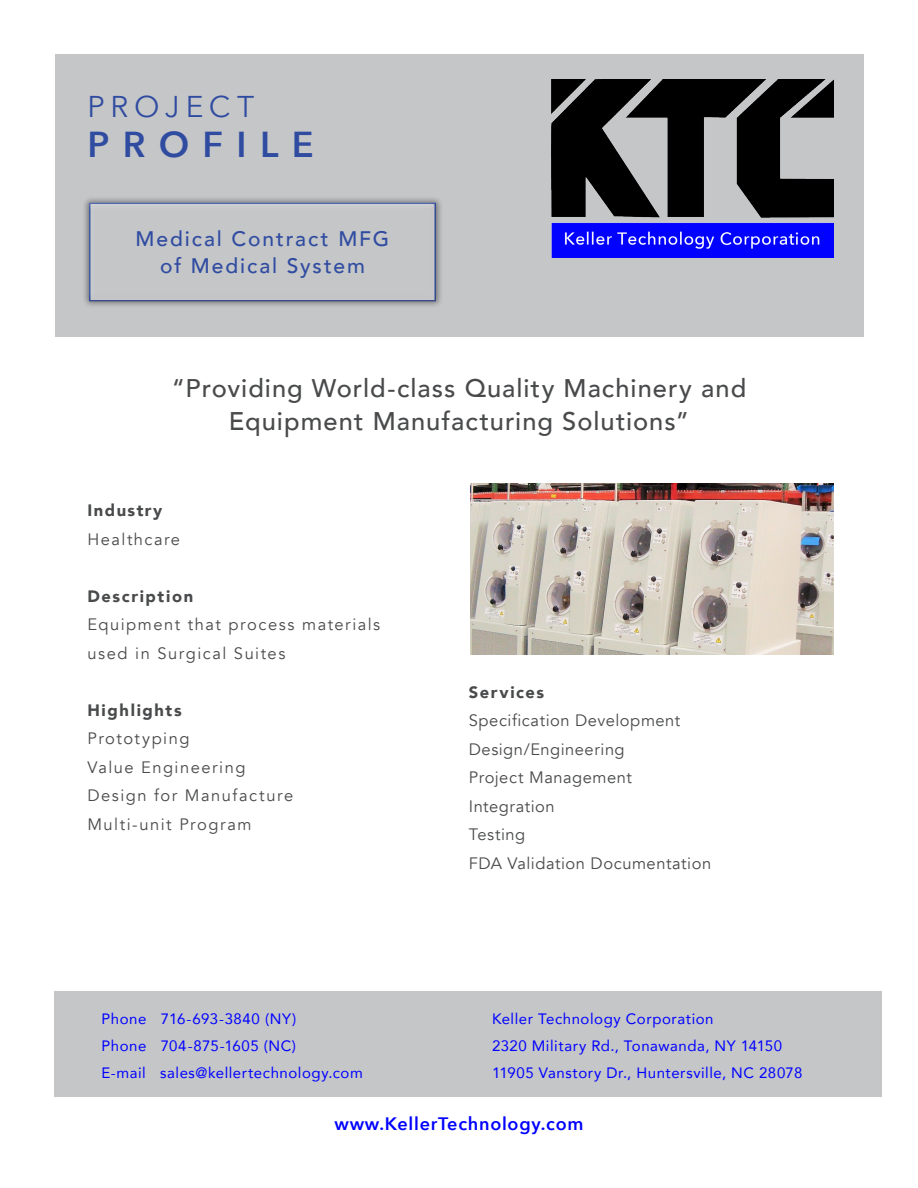
<style>
.page{position:relative;width:918px;height:1188px;background:#fff}
.page>*{position:absolute;margin:0;border:0;box-sizing:border-box;transform-origin:0 0}
.t1{font:600 36px "Avenir Next";letter-spacing:.37em;color:#304ca1}
.Primary_Text{font:30px "Avenir Next";letter-spacing:.185em;color:#304ca1}
.Quote_Text{font:500 25.5px/33px "Avenir";letter-spacing:.04em;color:#494a4b;text-align:center}
.t2{font:500 21px/27px "Avenir";letter-spacing:.09em;color:#304ca1;text-align:center}
.t3{font:600 18px "Avenir Next";letter-spacing:.04em;color:#0001fe}
.Primary_Text-2{font:16.5px/28.5px "Avenir";letter-spacing:.085em;color:#494a4b}
.Primary_Text-3{font:16.5px "Avenir";letter-spacing:.03em;color:#494a4b}
.Primary_Text-4{font:900 16.5px "Avenir";letter-spacing:.1em;color:#494a4b}
.Paragraph_Style_1{font:900 16.5px "Avenir";letter-spacing:.09em;color:#494a4b}
.t4{font:15px/27px "Avenir";letter-spacing:.035em;color:#0001fe}
</style>
<div class="page">
<div style="left:55px;top:54px;width:808px;height:283px;background:#c5c6c8"></div>
<div style="left:54px;top:991px;width:828px;height:106px;background:#c5c6c8"></div>
<img style="left:552px;top:79px;width:282px;height:179px">
<img style="left:470px;top:484px;width:364px;height:170px">
<div style="left:82px;top:195px;width:361px;height:114px;background:#231f20;opacity:.5"></div>
<div style="left:88px;top:202px;width:348px;height:101px;background:#c5c6c8"></div>
<p class="Primary_Text" style="left:87px;top:81px;width:168px">PROJECT</p>
<p class="t1" style="left:87px;top:114px;width:228px">PROFILE</p>
<h3 class="t2" style="left:136px;top:224px;width:255px">Medical Contract MFG of Medical System</h3>
<p class="Quote_Text" style="left:172px;top:370px;width:576px">“Providing World-class Quality Machinery and<br>Equipment Manufacturing Solutions”</p>
<p class="Paragraph_Style_1" style="left:87px;top:496px;width:76px">Industry</p>
<p class="Primary_Text-2" style="left:87px;top:525px;width:94px">Healthcare</p>
<p class="Primary_Text-4" style="left:87px;top:582px;width:107px">Description</p>
<p class="Primary_Text-2" style="left:87px;top:610px;width:294px">Equipment that process materials used in Surgical Suites</p>
<p class="Primary_Text-4" style="left:87px;top:696px;width:96px">Highlights</p>
<p class="Primary_Text-2" style="left:87px;top:724px;width:103px">Prototyping</p>
<p class="Primary_Text-2" style="left:87px;top:753px;width:160px">Value Engineering</p>
<p class="Primary_Text-2" style="left:87px;top:781px;width:207px">Design for Manufacture</p>
<p class="Primary_Text-2" style="left:87px;top:810px;width:166px">Multi-unit Program</p>
<p class="Primary_Text-4" style="left:469px;top:678px;width:77px">Services</p>
<p class="Primary_Text-3" style="left:469px;top:711px;width:213px">Specification Development</p>
<p class="Primary_Text-3" style="left:469px;top:739px;width:157px">Design/Engineering</p>
<p class="Primary_Text-3" style="left:469px;top:768px;width:165px">Project Management</p>
<p class="Primary_Text-3" style="left:469px;top:796px;width:87px">Integration</p>
<p class="Primary_Text-3" style="left:469px;top:825px;width:58px">Testing</p>
<p class="Primary_Text-3" style="left:469px;top:853px;width:244px">FDA Validation Documentation</p>
<p class="t4" style="left:102px;top:1005px;width:263px">Phone 716-693-3840 (NY)<br>Phone 704-875-1605 (NC)<br>E-mail sales@kellertechnology.com</p>
<p class="t4" style="left:492px;top:1005px;width:312px">Keller Technology Corporation<br>2320 Military Rd., Tonawanda, NY 14150<br>11905 Vanstory Dr., Huntersville, NC 28078</p>
<p class="t3" style="left:335px;top:1108px;width:250px">www.KellerTechnology.com</p>
</div>
